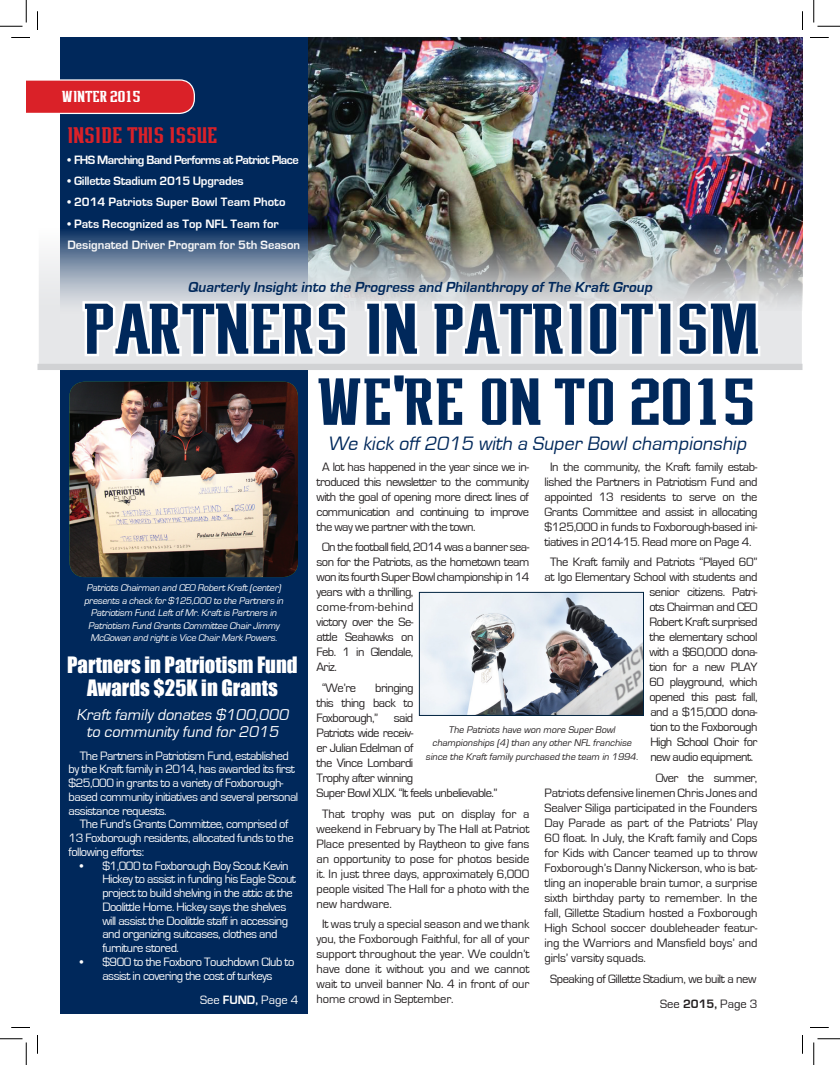
<style>
.page{position:relative;width:840px;height:1065px;background:#fff}
.page>*{position:absolute;margin:0;border:0;box-sizing:border-box;transform-origin:0 0}
.t1{font:67.5px "Patriots";color:#00285b}
.t2{font:62.5px "Patriots";color:#00285b}
.t3{font:21.25px "Patriots";color:#da2128}
.t4{font:20.75px/23.8px "Impact";color:#fff;text-align:center}
.t5{font:italic 20px "Eurostile";color:#00285b}
.t6{font:italic 16.25px/17.5px "Eurostile";color:#fff;text-align:center}
.t7{font:italic 700 15px "Eurostile";color:#00285b}
.t8{font:15px "Patriots";color:#fff}
.t9{font:12.5px/15px "Eurostile";letter-spacing:-.04em;color:#231f20;text-align:justify}
.t10{font:12.5px/13.8px "Eurostile";letter-spacing:-.04em;color:#fff}
.t11{font:700 12.5px/21.2px "Eurostile";color:#fff}
.t12{font:700 12.5px "Eurostile";letter-spacing:-.05em;color:#fff}
.t13{font:700 12.5px "Eurostile";letter-spacing:-.02em;color:#fff}
.t14{font:italic 10px/12.5px "Eurostile";color:#fff;text-align:center}
.t15{font:italic 10px/13.8px "Eurostile";color:#231f20;text-align:center}
.s1{font-family:"Impact"}
.s2{font-weight:700}
</style>
<div class="page">
<img style="left:308px;top:38px;width:494px;height:190px">
<div style="left:60px;top:38px;width:248px;height:976px;background:#00285b"></div>
<img style="left:38px;top:228px;width:765px;height:140px">
<div style="left:38px;top:364px;width:764px;height:6px;background:#d1d2d4"></div>
<svg style="left:80px;top:276px;width:270px;height:83px;background:#e4e7ea"></svg>
<svg style="left:362px;top:296px;width:60px;height:63px"></svg>
<svg style="left:430px;top:255px;width:333px;height:108px"></svg>
<svg style="left:26px;top:79px;width:169px;height:35px;background:#d73239"></svg>
<img style="left:69px;top:382px;width:229px;height:195px">
<img style="left:421px;top:594px;width:221px;height:120px">
<div style="left:419px;top:592px;width:225px;height:124px;border:1px solid #002340"></div>
<svg style="left:11px;top:37px;width:19px;height:1px"></svg>
<svg style="left:810px;top:37px;width:19px;height:1px"></svg>
<svg style="left:11px;top:1027px;width:19px;height:1px"></svg>
<svg style="left:810px;top:1027px;width:19px;height:1px"></svg>
<svg style="left:37px;top:11px;width:1px;height:19px"></svg>
<svg style="left:37px;top:1035px;width:1px;height:19px"></svg>
<svg style="left:802px;top:11px;width:1px;height:19px"></svg>
<svg style="left:802px;top:1035px;width:1px;height:19px"></svg>
<svg style="left:0;top:0;width:27px;height:27px"></svg>
<svg style="left:0;top:1039px;width:27px;height:26px"></svg>
<svg style="left:814px;top:0;width:26px;height:27px"></svg>
<svg style="left:814px;top:1039px;width:26px;height:26px"></svg>
<p class="t8" style="left:63px;top:88px;width:79px">WINTER 2015</p>
<p class="t3" style="left:67px;top:123px;width:152px">INSIDE THIS ISSUE</p>
<p class="t12" style="left:67px;top:153px;width:233px">• FHS Marching Band Performs at Patriot Place</p>
<p class="t13" style="left:67px;top:174px;width:178px">• Gillette Stadium 2015 Upgrades</p>
<p class="t11" style="left:67px;top:192px;width:220px">• 2014 Patriots Super Bowl Team Photo</p>
<p class="t11" style="left:67px;top:213px;width:234px">• Pats Recognized as Top NFL Team for<br>Designated Driver Program for 5th Season</p>
<p class="t7" style="left:188px;top:279px;width:469px">Quarterly Insight into the Progress and Philanthropy ofThe Kraft Group</p>
<p class="t1" style="left:82px;top:291px;width:677px">PARTNERS IN PATRIOTISM</p>
<p class="t2" style="left:319px;top:367px;width:437px">WE<span class="s1">'</span>RE ON TO 2015</p>
<p class="t14" style="left:84px;top:582px;width:203px">Patriots Chairman and CEO RobertKraft(center) presents a check for$125,000 to the Partners in Patriotism Fund.LeftofMr.Kraftis Partners in Patriotism Fund Grants Committee ChairJimmy McGowan and rightis Vice ChairMark Powers.</p>
<p class="t4" style="left:67px;top:652px;width:232px">Partners in Patriotism Fund<br>Awards $25K in Grants</p>
<p class="t6" style="left:76px;top:706px;width:217px">Kraftfamily donates $100,000 to community fund for 2015</p>
<p class="t10" style="left:69px;top:749px;width:231px;text-indent:11px">The Partners in Patriotism Fund, established by the Kraft family in 2014, has awarded its first $25,000 in grants to a variety of Foxborough&shy;based community initiatives and several personal assistance requests.</p>
<p class="t10" style="left:69px;top:818px;width:226px;text-indent:11px">The Fund’s Grants Committee, comprised of<br>13 Foxborough residents, allocated funds to the following efforts:</p>
<p class="t10" style="left:102px;top:859px;width:195px;text-indent:-22px">• $1,000 to Foxborough Boy Scout Kevin Hickey to assist in funding his Eagle Scout project to build shelving in the attic at the Doolittle Home. Hickey says the shelves will assist the Doolittle staff in accessing and organizing suitcases, clothes and furniture stored.</p>
<p class="t10" style="left:80px;top:955px;width:216px;text-align:center">• $900 to the Foxboro Touchdown Club to assist in covering the cost of turkeys</p>
<p class="t10" style="left:200px;top:994px;width:100px">See <span class="s2">FUND,</span> Page 4</p>
<p class="t5" style="left:328px;top:433px;width:424px">We kick off2015 with a Super Bowlchampionship</p>
<p class="t9" style="left:545px;top:459px;width:215px;text-align:center">In the community, the Kraft family estab&shy;lished the Partners in Patriotism Fund and appointed 13 residents to serve on the Grants Committee and assist in allocating $125,000 in funds to Foxborough-based ini&shy;tiatives in 2014-15. Read more on Page 4.</p>
<p class="t9" style="left:550px;top:555px;width:209px">The Kraft family and Patriots “Played 60”</p>
<p class="t9" style="left:545px;top:570px;width:215px">at Igo Elementary School with students and</p>
<p class="t9" style="left:649px;top:585px;width:110px">senior citizens. Patri-</p>
<p class="t9" style="left:649px;top:600px;width:110px">ots Chairman and CEO</p>
<p class="t9" style="left:649px;top:615px;width:110px">Robert Kraft surprised</p>
<p class="t9" style="left:649px;top:630px;width:110px">the elementary school</p>
<p class="t9" style="left:649px;top:645px;width:110px">with a $60,000 dona-</p>
<p class="t9" style="left:649px;top:660px;width:110px">tion for a new PLAY</p>
<p class="t9" style="left:649px;top:675px;width:110px">60 playground, which</p>
<p class="t9" style="left:649px;top:690px;width:110px">opened this past fall,</p>
<p class="t9" style="left:650px;top:705px;width:109px">and a $15,000 dona-</p>
<p class="t9" style="left:650px;top:720px;width:109px">tion to the Foxborough</p>
<p class="t9" style="left:650px;top:735px;width:109px">High School Choir for</p>
<p class="t9" style="left:650px;top:750px;width:104px">new audio equipment.</p>
<p class="t9" style="left:545px;top:771px;width:215px;text-indent:111px">Over the summer, Patriots defensive linemen Chris Jones and Sealver Siliga participated in the Founders Day Parade as part of the Patriots’ Play 60 float. In July, the Kraft family and Cops for Kids with Cancer teamed up to throw Foxborough’s Danny Nickerson, who is bat&shy;tling an inoperable brain tumor, a surprise sixth birthday party to remember. In the fall, Gillette Stadium hosted a Foxborough High School soccer doubleheader featur&shy;ing the Warriors and Mansfield boys’ and girls’ varsity squads.</p>
<p class="t9" style="left:550px;top:971px;width:208px">Speaking of Gillette Stadium, we built a new</p>
<p class="t9" style="left:316px;top:459px;width:214px;text-indent:6px">A lot has happened in the year since we in&shy;troduced this newsletter to the community with the goal of opening more direct lines of communication and continuing to improve the way we partner with the town.</p>
<p class="t9" style="left:316px;top:540px;width:215px;text-align:left;text-indent:6px">On the football field, 2014 was a banner sea&shy;son for the Patriots, as the hometown team won its fourth Super Bowl championship in 14 years with a thrilling,<br>come-from-behind<br>victory over the Se-<br>attle Seahawks on<br>Feb. 1 in Glendale,<br>Ariz.</p>
<p class="t9" style="left:322px;top:681px;width:35px">“We’re</p>
<p class="t9" style="left:316px;top:681px;width:98px;text-indent:59px">bringing this thing back to Foxborough,”</p>
<p class="t9" style="left:316px;top:711px;width:182px;text-align:left;text-indent:77px">said<br>Patriots wide receiv-<br>er Julian Edelman of<br>the Vince Lombardi<br>Trophy after winning<br>Super Bowl XLIX. “It feels unbelievable.”</p>
<p class="t9" style="left:316px;top:806px;width:215px;text-indent:6px">That trophy was put on display for a weekend in February by The Hall at Patriot Place presented by Raytheon to give fans an opportunity to pose for photos beside it. In just three days, approximately 6,000 people visited The Hall for a photo with the new hardware.</p>
<p class="t9" style="left:316px;top:917px;width:215px;text-indent:6px">It was truly a special season and we thank you, the Foxborough Faithful, for all of your support throughout the year. We couldn’t have done it without you and we cannot wait to unveil banner No. 4 in front of our home crowd in September.</p>
<p class="t15" style="left:426px;top:723px;width:216px">The Patriots have won more Super Bowl championships (4)than any other NFL franchise since the Kraftfamily purchased the team in 1994.</p>
<p class="t9" style="left:660px;top:996px;width:99px">See <span class="s2">2015,</span> Page 3</p>
</div>
